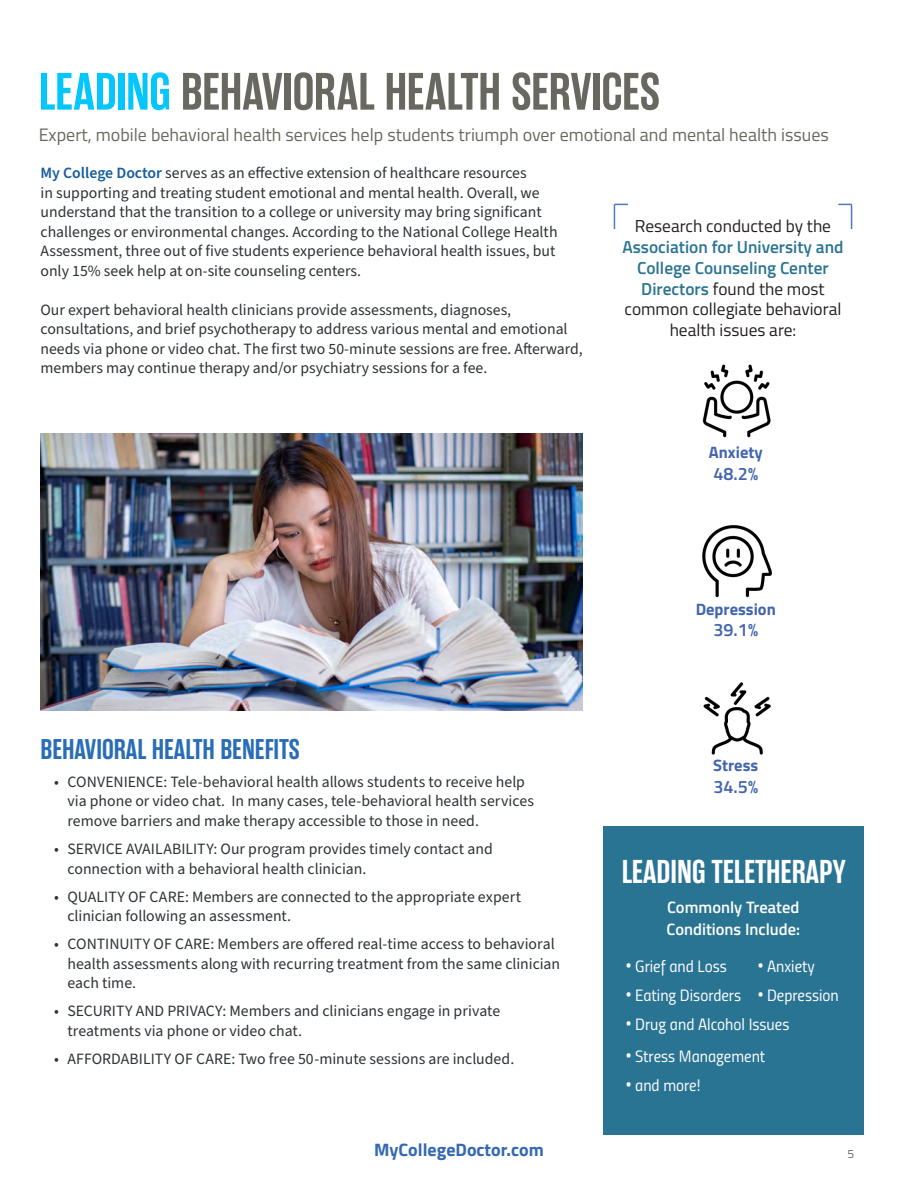
<style>
.page{position:relative;width:918px;height:1188px;background:#fff}
.page>*{position:absolute;margin:0;border:0;box-sizing:border-box;transform-origin:0 0}
._82_Header_gray_Rama_Gothic_C{font:600 52.5px "Rama Gothic E";letter-spacing:-.01em;color:#686860}
._11_Content_gray_Titillium_Web{font:600 33px "Rama Gothic E";color:#fff}
.t1{font:600 28.5px "Rama Gothic E";color:#296db6}
._11_Content_gray_Titillium_Web-2{font:18px "Titillium Web";color:#686860}
.t2{font:700 18px "Titillium";color:#3469b3}
.t3{font:600 18px "Titillium";color:#4365b0}
.t4{font:17.4px/20.9px "Titillium";color:#231f20;text-align:center}
.t5{font:16.5px "Titillium Regular Upright";color:#fff}
._11_Content_gray_Titillium_Web-3{font:600 16.5px/22.5px "Titillium Web";color:#fff}
.t6{font:700 16.5px "Titillium";color:#4365b0}
.Body_Text{font:15.75px/19.5px "Source Sans Pro";color:#2d3236}
.t7{font:12px "Titillium Web";color:#686860}
.s1{color:#03c7fc}
.s2{font-weight:600;color:#175d9e}
.s3{font-weight:600;color:#2a7493}
.s4{font-family:"Roboto Slab";font-weight:700}
</style>
<div class="page">
<div style="left:604px;top:826px;width:260px;height:309px;background:#2a7493"></div>
<img style="left:40px;top:433px;width:542px;height:278px">
<img style="left:702px;top:364px;width:69px;height:74px">
<img style="left:702px;top:525px;width:70px;height:73px">
<img style="left:703px;top:682px;width:68px;height:73px">
<svg style="left:614px;top:204px;width:14px;height:25px"></svg>
<svg style="left:838px;top:204px;width:14px;height:25px"></svg>
<p class="_82_Header_gray_Rama_Gothic_C" style="left:39px;top:63px;width:623px"><span class="s1">LEADING</span> BEHAVIORAL HEALTH SERVICES</p>
<p class="_11_Content_gray_Titillium_Web-2" style="left:39px;top:121px;width:792px">Expert, mobile behavioral health services help students triumph over emotional and mental health issues</p>
<p class="Body_Text" style="left:40px;top:164px;width:519px"><span class="s2">My College Doctor</span> serves as an effective extension of healthcare resources<br>in supporting and treating student emotional and mental health. Overall, we understand that the transition to a college or university may bring significant challenges or environmental changes. According to the National College Health Assessment, three out of five students experience behavioral health issues, but only 15% seek help at on-site counseling centers.</p>
<p class="Body_Text" style="left:40px;top:300px;width:544px">Our expert behavioral health clinicians provide assessments, diagnoses, consultations, and brief psychotherapy to address various mental and emotional needs via phone or video chat. The first two 50-minute sessions are free. Afterward, members may continue therapy and/or psychiatry sessions for a fee.</p>
<p class="t4" style="left:622px;top:215px;width:223px">Research conducted by the<br><span class="s3">Association for University and<br>College Counseling Center<br>Directors</span> found the most common collegiate behavioral health issues are:</p>
<p class="t6" style="left:709px;top:440px;width:55px">Anxiety</p>
<p class="t3" style="left:713px;top:460px;width:46px">48.2%</p>
<p class="t1" style="left:40px;top:733px;width:261px">BEHAVIORAL HEALTH BENEFITS</p>
<p class="Body_Text" style="left:68px;top:772px;width:468px;text-indent:-14px">• CONVENIENCE: Tele-behavioral health allows students to receive help via phone or video chat. In many cases, tele-behavioral health services remove barriers and make therapy accessible to those in need.</p>
<p class="Body_Text" style="left:68px;top:840px;width:427px;text-indent:-14px">• SERVICE AVAILABILITY: Our program provides timely contact and connection with a behavioral health clinician.</p>
<p class="Body_Text" style="left:68px;top:887px;width:455px;text-indent:-14px">• QUALITY OF CARE: Members are connected to the appropriate expert clinician following an assessment.</p>
<p class="Body_Text" style="left:68px;top:935px;width:494px;text-indent:-14px">• CONTINUITY OF CARE: Members are offered real-time access to behavioral health assessments along with recurring treatment from the same clinician each time.</p>
<p class="Body_Text" style="left:68px;top:1002px;width:434px;text-indent:-14px">• SECURITY AND PRIVACY: Members and clinicians engage in private treatments via phone or video chat.</p>
<p class="Body_Text" style="left:54px;top:1050px;width:462px">• AFFORDABILITY OF CARE: Two free 50-minute sessions are included.</p>
<p class="t6" style="left:696px;top:596px;width:82px">Depression</p>
<p class="t3" style="left:713px;top:616px;width:46px">39.1%</p>
<p class="t6" style="left:713px;top:753px;width:47px">Stress</p>
<p class="t3" style="left:713px;top:773px;width:46px">34.5%</p>
<p class="_11_Content_gray_Titillium_Web" style="left:622px;top:853px;width:226px">LEADING TELETHERAPY</p>
<p class="_11_Content_gray_Titillium_Web-3" style="left:667px;top:895px;width:135px">Commonly Treated<br>Conditions Include:</p>
<p class="t5" style="left:626px;top:954px;width:102px"><span class="s4">•</span> Grief and Loss</p>
<p class="t5" style="left:758px;top:954px;width:59px"><span class="s4">•</span> Anxiety</p>
<p class="t5" style="left:626px;top:983px;width:117px"><span class="s4">•</span> Eating Disorders</p>
<p class="t5" style="left:758px;top:983px;width:83px"><span class="s4">•</span> Depression</p>
<p class="t5" style="left:626px;top:1012px;width:165px"><span class="s4">•</span> Drug and Alcohol Issues</p>
<p class="t5" style="left:626px;top:1044px;width:141px"><span class="s4">•</span> Stress Management</p>
<p class="t5" style="left:626px;top:1073px;width:76px"><span class="s4">•</span> and more!</p>
<p class="t2" style="left:374px;top:1136px;width:171px">MyCollegeDoctor.com</p>
<p class="t7" style="left:848px;top:1145px;width:8px">5</p>
</div>
